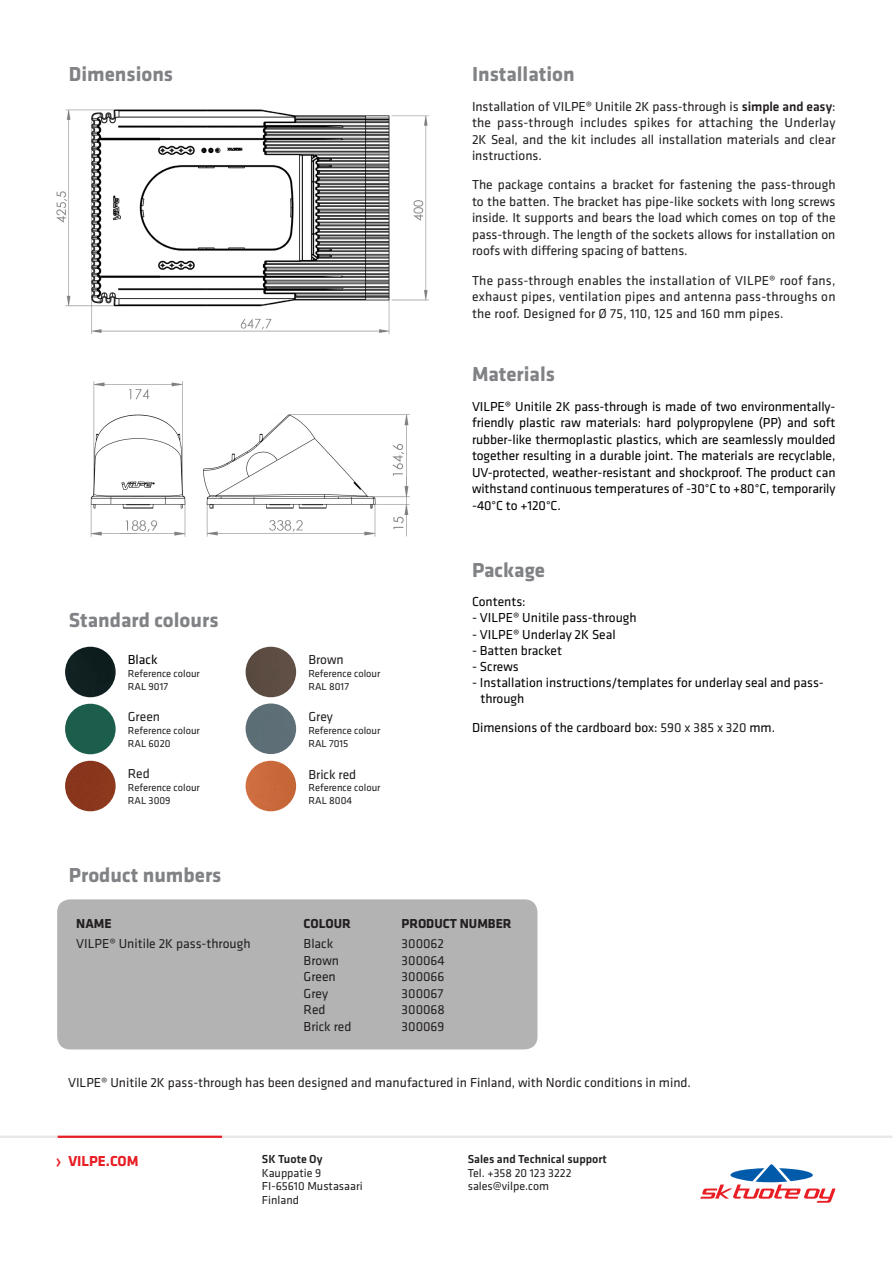
<style>
.page{position:relative;width:893px;height:1263px;background:#fff}
.page>*{position:absolute;margin:0;border:0;box-sizing:border-box;transform-origin:0 0}
.Leipäteksti{font:22.5px "Klavika";color:#e81e24}
.Sub_Otsikko{font:700 21px "Klavika";color:#808285}
.Leipäteksti-2{font:700 15px "Klavika";color:#e81e24}
.Leipäteksti-3{font:13.5px/16.5px "Klavika";color:#231f20;text-align:justify}
.Sub_Otsikko-2{font:13.5px/16.5px "Klavika";letter-spacing:-.005em;color:#000;text-align:justify}
.Leipäteksti-4{font:13.5px/16.2px "Klavika";color:#040503}
.Sub_Otsikko-3{font:13.5px/16.5px "Klavika";letter-spacing:.015em;color:#231f20;text-align:justify}
.Leipäteksti-5{font:700 13.5px "Klavika";color:#231f20}
.Leipäteksti-6{font:13.5px "Klavika";color:#000}
.Leipäteksti-7{font:12px "Klavika";color:#231f20}
.Leipäteksti-8{font:500 12px "Klavika";color:#231f20}
.Leipäteksti-9{font:10.5px "Klavika";color:#231f20}
.s1{font-weight:500}
.s2{color:#231f20}
</style>
<div class="page">
<div style="left:57px;top:899px;width:480px;height:150px;background:#b3b3b3;border-radius:13px"></div>
<img style="left:90px;top:381px;width:320px;height:156px">
<img style="left:56px;top:109px;width:373px;height:225px">
<hr style="left:0;top:1136px;width:892px;height:2px;background:#e6e7e9">
<hr style="left:58px;top:1136px;width:164px;height:2px;background:#e81e24">
<svg style="left:700px;top:1164px;width:135px;height:39px"></svg>
<div style="left:65px;top:647px;width:51px;height:50px;background:#0f1f21;border-radius:25px"></div>
<div style="left:246px;top:647px;width:50px;height:50px;background:#5c4d43;border-radius:25px"></div>
<div style="left:246px;top:703px;width:50px;height:51px;background:#5d6e76;border-radius:25px"></div>
<div style="left:65px;top:761px;width:51px;height:50px;background:#89361d;border-radius:25px"></div>
<div style="left:246px;top:761px;width:50px;height:50px;background:#ca693c;border-radius:25px"></div>
<div style="left:65px;top:704px;width:51px;height:50px;background:#1c5e4c;border-radius:25px"></div>
<p class="Sub_Otsikko" style="left:69px;top:59px;width:106px">Dimensions</p>
<p class="Sub_Otsikko" style="left:69px;top:605px;width:151px">Standard colours</p>
<p class="Leipäteksti-6" style="left:128px;top:651px;width:31px">Black</p>
<p class="Leipäteksti-9" style="left:128px;top:667px;width:74px">Reference colour</p>
<p class="Leipäteksti-9" style="left:128px;top:679px;width:42px">RAL 9017</p>
<p class="Leipäteksti-3" style="left:128px;top:708px;width:34px">Green</p>
<p class="Leipäteksti-9" style="left:128px;top:724px;width:74px">Reference colour</p>
<p class="Leipäteksti-9" style="left:128px;top:736px;width:44px">RAL 6020</p>
<p class="Leipäteksti-3" style="left:128px;top:765px;width:23px">Red</p>
<p class="Leipäteksti-9" style="left:128px;top:781px;width:74px">Reference colour</p>
<p class="Leipäteksti-9" style="left:128px;top:793px;width:44px">RAL 3009</p>
<p class="Sub_Otsikko" style="left:69px;top:860px;width:154px">Product numbers</p>
<p class="Leipäteksti-5" style="left:76px;top:913px;width:37px">NAME</p>
<p class="Leipäteksti-3" style="left:76px;top:935px;width:176px">VILPE® Unitile 2K pass-through</p>
<p class="Leipäteksti-3" style="left:308px;top:651px;width:37px">Brown</p>
<p class="Leipäteksti-9" style="left:308px;top:667px;width:74px">Reference colour</p>
<p class="Leipäteksti-9" style="left:308px;top:679px;width:42px">RAL 8017</p>
<p class="Leipäteksti-3" style="left:308px;top:708px;width:26px">Grey</p>
<p class="Leipäteksti-9" style="left:308px;top:724px;width:74px">Reference colour</p>
<p class="Leipäteksti-9" style="left:308px;top:736px;width:42px">RAL 7015</p>
<p class="Leipäteksti-3" style="left:308px;top:765px;width:49px">Brick red</p>
<p class="Leipäteksti-9" style="left:308px;top:781px;width:74px">Reference colour</p>
<p class="Leipäteksti-9" style="left:308px;top:793px;width:45px">RAL 8004</p>
<p class="Sub_Otsikko" style="left:472px;top:59px;width:104px">Installation</p>
<p class="Leipäteksti-3" style="left:472px;top:98px;width:365px">Installation of VILPE® Unitile 2K pass-through is <span class="s1">simple and easy</span>: the pass-through includes spikes for attaching the Underlay 2K Seal, and the kit includes all installation materials and clear instructions.</p>
<p class="Leipäteksti-3" style="left:472px;top:176px;width:365px">The package contains a bracket for fastening the pass-through to the batten. The bracket has pipe-like sockets with long screws inside. It supports and bears the load which comes on top of the pass-through. The length of the sockets allows for installation on roofs with differing spacing of battens.</p>
<p class="Sub_Otsikko-3" style="left:472px;top:272px;width:365px">The pass-through enables the installation of VILPE® roof fans, exhaust pipes, ventilation pipes and antenna pass-throughs on the roof. Designed for Ø 75, 110, 125 and 160 mm pipes.</p>
<p class="Sub_Otsikko" style="left:472px;top:359px;width:84px">Materials</p>
<p class="Sub_Otsikko-2" style="left:472px;top:397px;width:365px">VILPE® Unitile 2K pass-through is made of two environmentally&shy;friendly plastic raw materials: hard polypropylene (PP) and soft rubber-like thermoplastic plastics, which are seamlessly moulded together resulting in a durable joint. The materials are recyclable, UV-protected, weather-resistant and shockproof. The product can withstand continuous temperatures of -30°C to +80°C, temporarily -40°C to +120°C.</p>
<p class="Sub_Otsikko" style="left:472px;top:555px;width:75px">Package</p>
<p class="Leipäteksti-4" style="left:472px;top:593px;width:55px">Contents:</p>
<p class="Leipäteksti-4" style="left:472px;top:609px;width:166px">- VILPE® Unitile pass-through</p>
<p class="Leipäteksti-4" style="left:472px;top:626px;width:145px">- VILPE® Underlay 2K Seal</p>
<p class="Leipäteksti-4" style="left:472px;top:642px;width:92px">- Batten bracket</p>
<p class="Leipäteksti-4" style="left:472px;top:658px;width:48px">- Screws</p>
<p class="Leipäteksti-4" style="left:480px;top:674px;width:345px;text-indent:-9px">- Installation instructions/templates for underlay seal and pass&shy;through</p>
<p class="Leipäteksti-4" style="left:472px;top:719px;width:305px">Dimensions of the cardboard box: <span class="s2">590 x 385 x 320</span> mm.</p>
<p class="Leipäteksti-5" style="left:304px;top:913px;width:49px">COLOUR</p>
<p class="Leipäteksti-3" style="left:304px;top:935px;width:31px">Black</p>
<p class="Leipäteksti-3" style="left:304px;top:952px;width:37px">Brown</p>
<p class="Leipäteksti-3" style="left:304px;top:968px;width:34px">Green</p>
<p class="Leipäteksti-3" style="left:304px;top:985px;width:26px">Grey</p>
<p class="Leipäteksti-3" style="left:304px;top:1001px;width:23px">Red</p>
<p class="Leipäteksti-3" style="left:304px;top:1018px;width:49px">Brick red</p>
<p class="Leipäteksti-5" style="left:402px;top:913px;width:111px">PRODUCT NUMBER</p>
<p class="Leipäteksti-3" style="left:402px;top:935px;width:44px">300062</p>
<p class="Leipäteksti-3" style="left:402px;top:952px;width:45px">300064</p>
<p class="Leipäteksti-3" style="left:402px;top:968px;width:44px">300066</p>
<p class="Leipäteksti-3" style="left:402px;top:985px;width:43px">300067</p>
<p class="Leipäteksti-3" style="left:402px;top:1001px;width:45px">300068</p>
<p class="Leipäteksti-3" style="left:402px;top:1018px;width:44px">300069</p>
<p class="Leipäteksti-3" style="left:68px;top:1074px;width:624px">VILPE® Unitile 2K pass-through has been designed and manufactured in Finland, with Nordic conditions in mind.</p>
<p class="Leipäteksti" style="left:55px;top:1146px;width:8px">›</p>
<p class="Leipäteksti-2" style="left:68px;top:1150px;width:72px">VILPE.COM</p>
<p class="Leipäteksti-8" style="left:262px;top:1151px;width:62px">SK Tuote Oy</p>
<p class="Leipäteksti-7" style="left:262px;top:1165px;width:61px">Kauppatie 9</p>
<p class="Leipäteksti-7" style="left:262px;top:1178px;width:102px">FI-65610 Mustasaari</p>
<p class="Leipäteksti-7" style="left:262px;top:1192px;width:39px">Finland</p>
<p class="Leipäteksti-8" style="left:468px;top:1151px;width:141px">Sales and Technical support</p>
<p class="Leipäteksti-7" style="left:468px;top:1165px;width:105px">Tel. +358 20 123 3222</p>
<p class="Leipäteksti-7" style="left:468px;top:1178px;width:83px">sales@vilpe.com</p>
</div>
